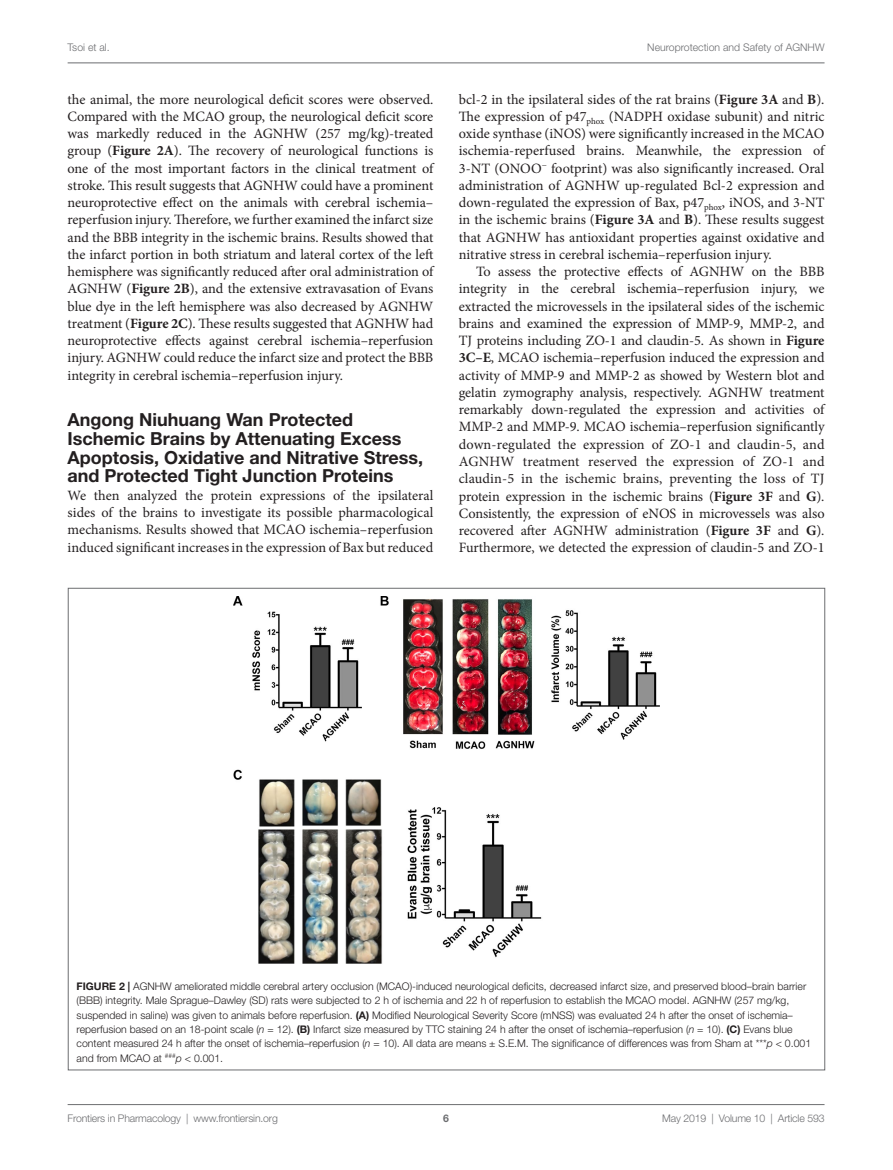
<style>
.page{position:relative;width:893px;height:1170px;background:#fff}
.page>*{position:absolute;margin:0;border:0;box-sizing:border-box;transform-origin:0 0}
._2{font:700 18px/18.8px "Helvetica Neue LT Std";color:#231f20}
.T{font:14.25px/17.2px "Minion Pro";letter-spacing:-.005em;color:#231f20;text-align:justify}
.T1{font:14.25px/17.2px "Minion Pro";color:#231f20;text-align:justify}
.FC{font:300 10.5px/14.2px "Helvetica Neue LT Std";color:#231f20}
.t1{font:300 10.5px "Helvetica Neue LT Std";letter-spacing:-.015em;color:#6c6d70}
.t2{font:700 10.5px "Helvetica Neue LT Std";color:#6c6d70}
.s1{font-weight:700}
.s2{font-style:italic}
</style>
<div class="page">
<hr style="left:68px;top:63px;width:756px;height:1px;background:#6c6d70">
<hr style="left:68px;top:1104px;width:756px;height:1px;background:#6c6d70">
<img style="left:234px;top:596px;width:425px;height:367px">
<p class="t1" style="left:68px;top:41px;width:44px">Tsoi et al.</p>
<p class="t1" style="left:647px;top:41px;width:179px">Neuroprotection and Safety of AGNHW</p>
<p class="T" style="left:68px;top:90px;width:367px">the animal, the more neurological deficit scores were observed.<br>Compared with the MCAO group, the neurological deficit score was markedly reduced in the AGNHW (257 mg/kg)-treated group (<span class="s1">Figure 2A</span>). The recovery of neurological functions is one of the most important factors in the clinical treatment of stroke. This result suggests that AGNHW could have a prominent neuroprotective effect on the animals with cerebral ischemia– reperfusion injury. Therefore, we further examined the infarct size and the BBB integrity in the ischemic brains. Results showed that the infarct portion in both striatum and lateral cortex of the left hemisphere was significantly reduced after oral administration of AGNHW (<span class="s1">Figure 2B</span>), and the extensive extravasation of Evans blue dye in the left hemisphere was also decreased by AGNHW treatment (<span class="s1">Figure 2C</span>). These results suggested that AGNHW had neuroprotective effects against cerebral ischemia–reperfusion injury. AGNHW could reduce the infarct size and protect the BBB integrity in cerebral ischemia–reperfusion injury.</p>
<p class="_2" style="left:68px;top:410px;width:357px">Angong Niuhuang Wan Protected Ischemic Brains by Attenuating Excess Apoptosis, Oxidative and Nitrative Stress, and Protected Tight Junction Proteins</p>
<p class="T1" style="left:68px;top:486px;width:367px">We then analyzed the protein expressions of the ipsilateral sides of the brains to investigate its possible pharmacological mechanisms. Results showed that MCAO ischemia–reperfusion induced significant increases in the expression of Bax but reduced</p>
<p class="T1" style="left:459px;top:90px;width:367px">bcl-2 in the ipsilateral sides of the rat brains (<span class="s1">Figure 3A</span> and <span class="s1">B</span>).<br>The expression of p47<sub>phox</sub> (NADPH oxidase subunit) and nitric oxide synthase (iNOS) were significantly increased in the MCAO ischemia-reperfused brains. Meanwhile, the expression of 3-NT (ONOO<sup>−</sup> footprint) was also significantly increased. Oral administration of AGNHW up-regulated Bcl-2 expression and down-regulated the expression of Bax, p47<sub>phox</sub>, iNOS, and 3-NT in the ischemic brains (<span class="s1">Figure 3A</span> and <span class="s1">B</span>). These results suggest that AGNHW has antioxidant properties against oxidative and nitrative stress in cerebral ischemia–reperfusion injury.</p>
<p class="T" style="left:459px;top:263px;width:367px;text-indent:17px">To assess the protective effects of AGNHW on the BBB integrity in the cerebral ischemia–reperfusion injury, we extracted the microvessels in the ipsilateral sides of the ischemic brains and examined the expression of MMP-9, MMP-2, and TJ proteins including ZO-1 and claudin-5. As shown in <span class="s1">Figure 3C–E</span>, MCAO ischemia–reperfusion induced the expression and activity of MMP-9 and MMP-2 as showed by Western blot and gelatin zymography analysis, respectively. AGNHW treatment remarkably down-regulated the expression and activities of MMP-2 and MMP-9. MCAO ischemia–reperfusion significantly down-regulated the expression of ZO-1 and claudin-5, and AGNHW treatment reserved the expression of ZO-1 and claudin-5 in the ischemic brains, preventing the loss of TJ protein expression in the ischemic brains (<span class="s1">Figure 3F</span> and <span class="s1">G</span>).<br>Consistently, the expression of eNOS in microvessels was also recovered after AGNHW administration (<span class="s1">Figure 3F</span> and <span class="s1">G</span>).<br>Furthermore, we detected the expression of claudin-5 and ZO-1</p>
<p class="FC" style="left:77px;top:979px;width:736px"><span class="s1">FIGURE 2 |</span> AGNHW ameliorated middle cerebral artery occlusion (MCAO)-induced neurological deficits, decreased infarct size, and preserved blood–brain barrier (BBB) integrity. Male Sprague–Dawley (SD) rats were subjected to 2 h of ischemia and 22 h of reperfusion to establish the MCAO model. AGNHW (257 mg/kg, suspended in saline) was given to animals before reperfusion. <span class="s1">(A)</span> Modified Neurological Severity Score (mNSS) was evaluated 24 h after the onset of ischemia– reperfusion based on an 18-point scale (<span class="s2">n</span> = 12). <span class="s1">(B)</span> Infarct size measured by TTC staining 24 h after the onset of ischemia–reperfusion (<span class="s2">n</span> = 10). <span class="s1">(C)</span> Evans blue content measured 24 h after the onset of ischemia–reperfusion (<span class="s2">n</span> = 10). All data are means ± S.E.M. The significance of differences was from Sham at ***<span class="s2">p</span> &lt; 0.001 and from MCAO at <sup>###</sup><span class="s2">p</span> &lt; 0.001.</p>
<p class="t1" style="left:68px;top:1111px;width:212px">Frontiers in Pharmacology | www.frontiersin.org</p>
<p class="t2" style="left:443px;top:1111px;width:7px">6</p>
<p class="t1" style="left:662px;top:1111px;width:164px">May 2019 | Volume 10 | Article 593</p>
</div>
